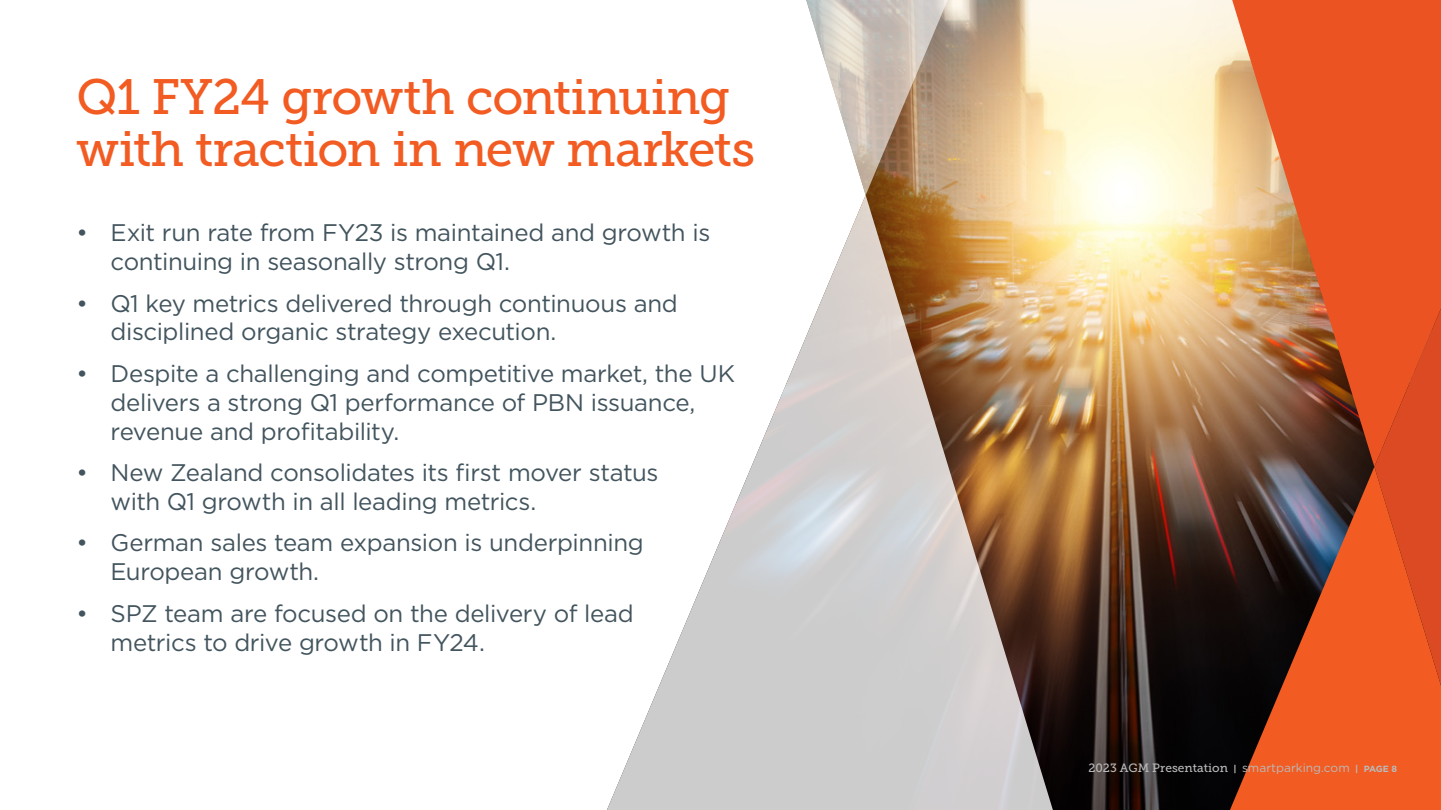
<style>
.page{position:relative;width:1441px;height:810px;background:#fff}
.page>*{position:absolute;margin:0;border:0;box-sizing:border-box;transform-origin:0 0}
.Body{font:49.5px/52.5px "Museo Slab 500";letter-spacing:-.02em;color:#f25b21}
.Body-2{font:24px/28.8px "Gotham";letter-spacing:-.015em;color:#42545d}
.t1{font:12px "Museo Slab 500";letter-spacing:.005em;color:#bababa}
.s1{font-family:"Gotham";font-weight:700;font-size:9px}
.s2{font-family:"Gotham"}
</style>
<div class="page">
<img style="left:1082px;top:0;width:149px;height:810px">
<svg style="left:607px;top:195px;width:475px;height:615px"></svg>
<svg style="left:806px;top:0;width:370px;height:195px;background:#e1d2ba"></svg>
<img style="left:1231px;top:0;width:209px;height:467px">
<svg style="left:1229px;top:467px;width:211px;height:343px;background:#aa4623"></svg>
<p class="Body" style="left:77px;top:71px;width:680px">Q1 FY24 growth continuing with traction in new markets</p>
<p class="Body-2" style="left:111px;top:218px;width:601px;text-indent:-34px">• Exit run rate from FY23 is maintained and growth is continuing in seasonally strong Q1.</p>
<p class="Body-2" style="left:111px;top:288px;width:568px;text-indent:-34px">• Q1 key metrics delivered through continuous and disciplined organic strategy execution.</p>
<p class="Body-2" style="left:111px;top:359px;width:625px;text-indent:-34px">• Despite a challenging and competitive market, the UK delivers a strong Q1 performance of PBN issuance, revenue and profitability.</p>
<p class="Body-2" style="left:111px;top:458px;width:549px;text-indent:-34px">• New Zealand consolidates its first mover status with Q1 growth in all leading metrics.</p>
<p class="Body-2" style="left:111px;top:528px;width:534px;text-indent:-34px">• German sales team expansion is underpinning<br>European growth.</p>
<p class="Body-2" style="left:111px;top:598px;width:524px;text-indent:-34px">• SPZ team are focused on the delivery of lead metrics to drive growth in FY24.</p>
<p class="t1" style="left:1088px;top:761px;width:310px">2023 AGM Presentation <span class="s1">|</span> <span class="s2">smartparking.com</span> <span class="s1">| PAGE 8</span></p>
</div>
